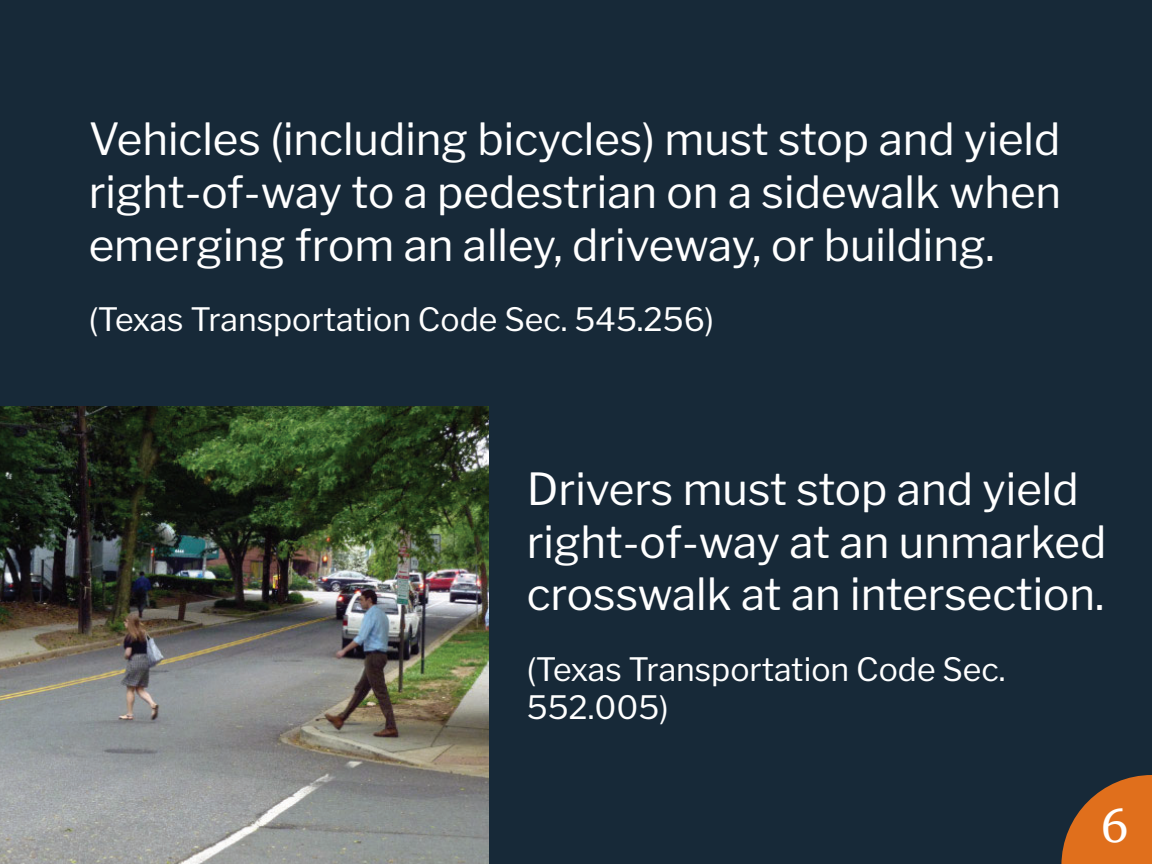
<style>
.page{position:relative;width:1152px;height:864px;background:#172938}
.page>*{position:absolute;margin:0;border:0;box-sizing:border-box;transform-origin:0 0}
.t1{font:48px "Charis SIL";color:#fff}
.t2{font:100 44px/52.8px "Libre Franklin";color:#fff;text-align:justify}
.t3{font:100 32px/38.4px "Libre Franklin";color:#fff}
</style>
<div class="page">
<svg style="left:1061px;top:775px;width:91px;height:89px"></svg>
<img style="left:0;top:406px;width:489px;height:458px">
<p class="t2" style="left:89px;top:109px;width:974px">Vehicles (including bicycles) must stop and yield right-of-way to a pedestrian on a sidewalk when emerging from an alley, driveway, or building.</p>
<p class="t3" style="left:89px;top:297px;width:627px">(Texas Transportation Code Sec. 545.256)</p>
<p class="t2" style="left:527px;top:458px;width:581px;text-align:left">Drivers must stop and yield right-of-way at an unmarked crosswalk at an intersection.</p>
<p class="t3" style="left:527px;top:647px;width:480px">(Texas Transportation Code Sec.<br>552.005)</p>
<p class="t1" style="left:1102px;top:797px;width:29px">6</p>
</div>
